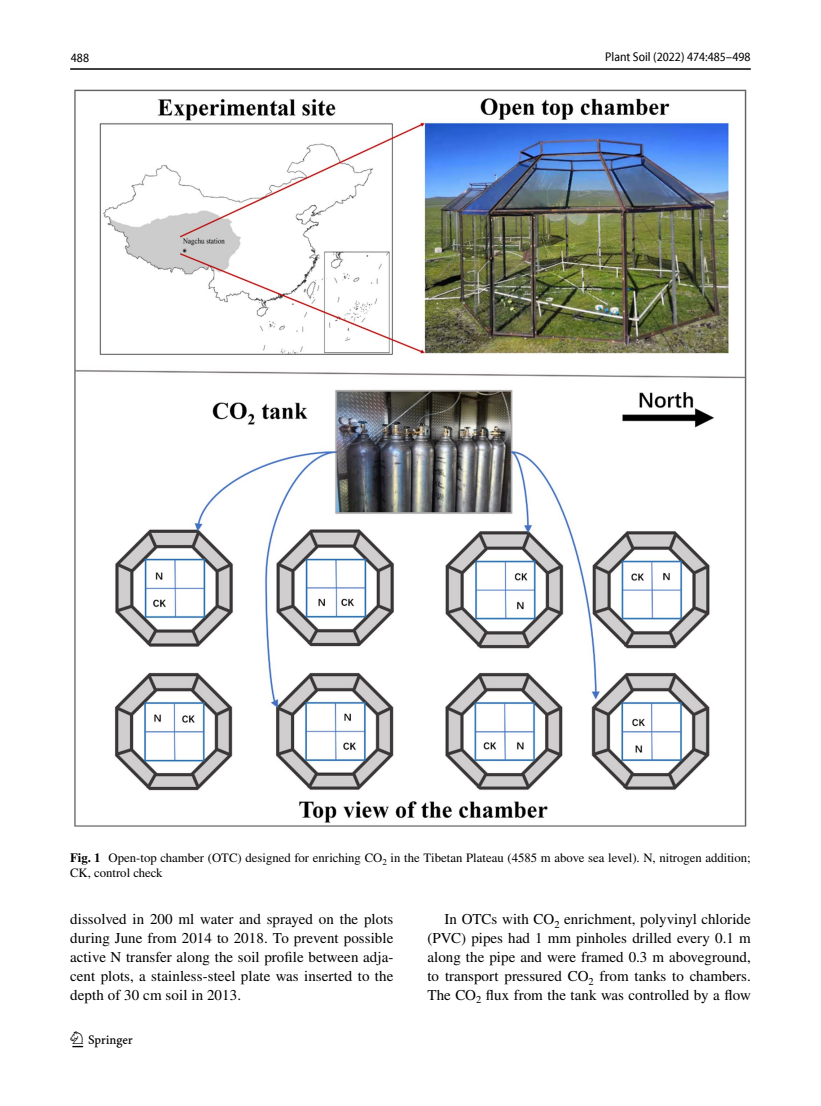
<style>
.page{position:relative;width:821px;height:1106px;background:#fff}
.page>*{position:absolute;margin:0;border:0;box-sizing:border-box;transform-origin:0 0}
.t1{font:22.5px "Springnew Regular 2";color:#000}
.t2{font:15px/18.8px "STIX";letter-spacing:.005em;color:#000;text-align:justify}
.t3{font:12.75px/15px "STIX";color:#000}
.t4{font:semi-condensed 12.75px "Myriad Pro Unic";color:#000}
.t5{font:12.75px "Myriad Pro Unic Semi Condensed 2";color:#000}
.s1{font-weight:700}
</style>
<div class="page">
<hr style="left:70px;top:68px;width:680px;height:2px;background:#000">
<img style="left:74px;top:89px;width:672px;height:738px">
<p class="t5" style="left:71px;top:53px;width:20px">488</p>
<p class="t4" style="left:605px;top:52px;width:147px">Plant Soil (2022) 474:485–498</p>
<p class="t3" style="left:70px;top:851px;width:682px"><span class="s1">Fig. 1</span> Open-top chamber (OTC) designed for enriching CO<sub>2</sub> in the Tibetan Plateau (4585 m above sea level). N, nitrogen addition;<br>CK, control check</p>
<p class="t2" style="left:70px;top:911px;width:325px">dissolved in 200 ml water and sprayed on the plots during June from 2014 to 2018. To prevent possible active N transfer along the soil profile between adja&shy;cent plots, a stainless-steel plate was inserted to the depth of 30 cm soil in 2013.</p>
<p class="t2" style="left:427px;top:911px;width:325px;text-indent:17px">In OTCs with CO<sub>2</sub> enrichment, polyvinyl chloride (PVC) pipes had 1 mm pinholes drilled every 0.1 m along the pipe and were framed 0.3 m aboveground, to transport pressured CO<sub>2</sub> from tanks to chambers.<br>The CO<sub>2</sub> flux from the tank was controlled by a flow</p>
<h1 class="t1" style="left:72px;top:1031px;width:62px">1 3</h1>
</div>
